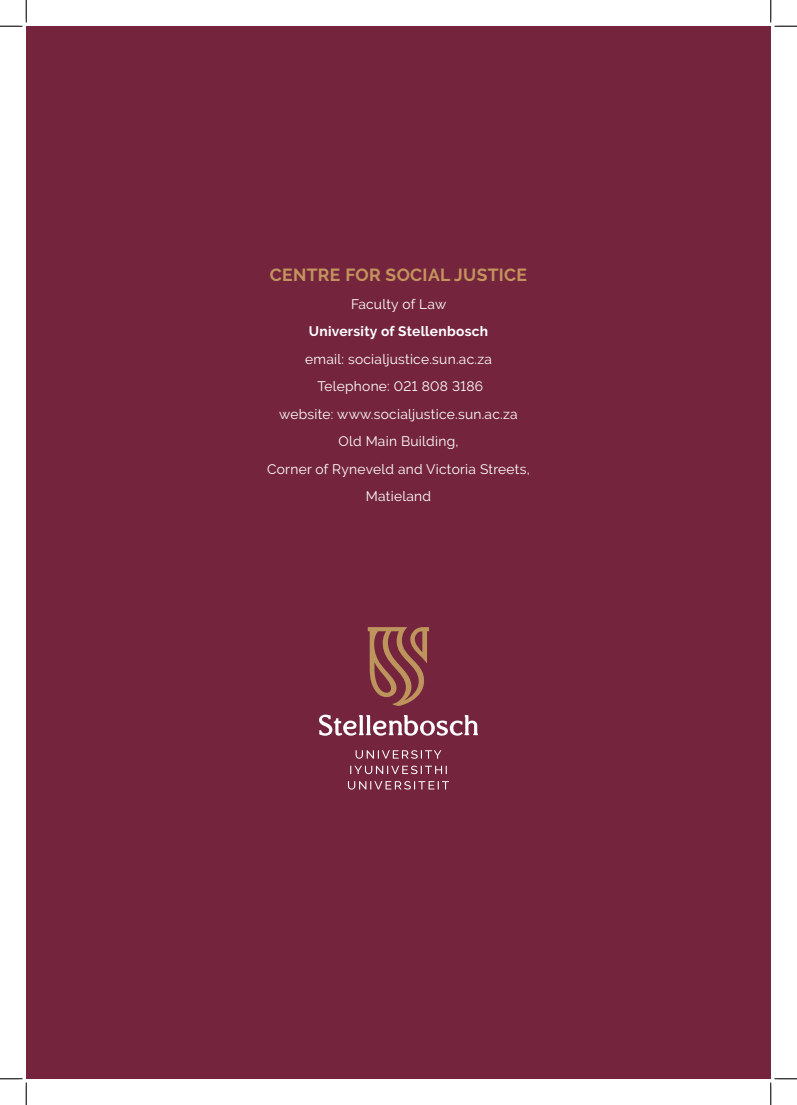
<style>
.page{position:relative;width:797px;height:1105px;background:#fff}
.page>*{position:absolute;margin:0;border:0;box-sizing:border-box;transform-origin:0 0}
.t1{font:700 17.5px "Raleway";letter-spacing:.02em;color:#c3945d}
.t2{font:13.75px "Raleway";letter-spacing:.02em;color:#fff}
.t3{font:700 13.75px "Raleway";letter-spacing:.02em;color:#fff}
</style>
<div class="page">
<div style="left:26px;top:26px;width:744px;height:1053px;background:#74253d"></div>
<svg style="left:355px;top:750px;width:86px;height:9px"></svg>
<svg style="left:350px;top:766px;width:97px;height:8px"></svg>
<svg style="left:348px;top:781px;width:101px;height:8px"></svg>
<svg style="left:319px;top:715px;width:159px;height:21px"></svg>
<svg style="left:368px;top:627px;width:61px;height:79px"></svg>
<svg style="left:0;top:0;width:27px;height:27px"></svg>
<svg style="left:0;top:1078px;width:27px;height:27px"></svg>
<svg style="left:770px;top:0;width:27px;height:27px"></svg>
<svg style="left:770px;top:1078px;width:27px;height:27px"></svg>
<p class="t1" style="left:270px;top:265px;width:259px">CENTRE FOR SOCIAL JUSTICE</p>
<p class="t2" style="left:351px;top:296px;width:96px">Faculty of Law</p>
<p class="t3" style="left:309px;top:324px;width:181px">University of Stellenbosch</p>
<p class="t2" style="left:305px;top:351px;width:188px">email: socialjustice.sun.ac.za</p>
<p class="t2" style="left:317px;top:379px;width:167px">Telephone: 021 808 3186</p>
<p class="t2" style="left:279px;top:406px;width:240px">website: www.socialjustice.sun.ac.za</p>
<p class="t2" style="left:338px;top:434px;width:122px">Old Main Building,</p>
<p class="t2" style="left:267px;top:461px;width:264px">Corner of Ryneveld and Victoria Streets,</p>
<p class="t2" style="left:366px;top:489px;width:67px">Matieland</p>
</div>
